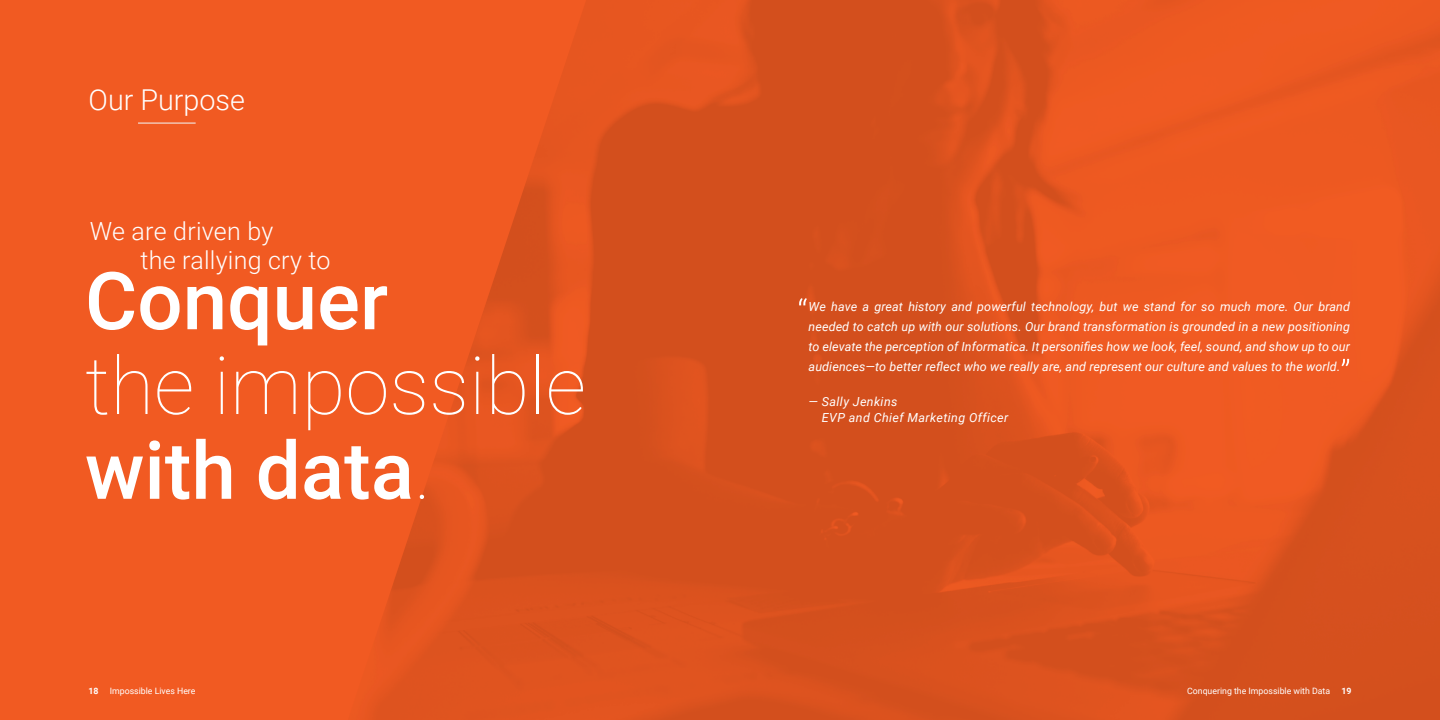
<style>
.page{position:relative;width:1440px;height:720px;background:#fff}
.page>*{position:absolute;margin:0;border:0;box-sizing:border-box;transform-origin:0 0}
.t1{font:100 80px/84.8px "Roboto";color:#fff}
.t2{font:500 80px "Roboto";color:#fff}
.t3{font:300 28.75px "Roboto";color:#fff}
.t4{font:300 25px/28.8px "Roboto";letter-spacing:.01em;color:#fff}
.t5{font:italic 12.5px/20px "Roboto";letter-spacing:.01em;color:#fff;text-align:justify}
.t6{font:italic 12.5px/16.2px "Roboto";letter-spacing:.03em;color:#fff}
.t7{font:8.75px "Roboto";color:#fff}
.t8{font:700 8.75px "Roboto";color:#fff}
.s1{font-weight:500}
</style>
<div class="page">
<img style="left:586px;top:0;width:854px;height:720px">
<svg style="left:0;top:0;width:586px;height:720px;background:#ed5821"></svg>
<hr style="left:138px;top:123px;width:58px;height:1px;background:#f2f9fa">
<svg style="left:799px;top:298px;width:8px;height:7px"></svg>
<svg style="left:1341px;top:359px;width:8px;height:7px"></svg>
<h2 class="t3" style="left:89px;top:80px;width:158px">Our Purpose</h2>
<h3 class="t4" style="left:140px;top:216px;width:192px;text-indent:-51px">We are driven by<br>the rallying cry to</h3>
<h1 class="t2" style="left:85px;top:245px;width:305px">Conquer</h1>
<h1 class="t1" style="left:85px;top:340px;width:503px">the impossible <span class="s1">with data</span>.</h1>
<p class="t5" style="left:809px;top:296px;width:543px">We have a great history and powerful technology, but we stand for so much more. Our brand needed to catch up with our solutions. Our brand transformation is grounded in a new positioning to elevate the perception of Informatica. It personifies how we look, feel, sound, and show up to our audiences—to better reflect who we really are, and represent our culture and values to the world.</p>
<p class="t6" style="left:822px;top:393px;width:188px;text-indent:-13px">— Sally Jenkins<br>EVP and Chief Marketing Officer</p>
<p class="t8" style="left:89px;top:685px;width:12px">18</p>
<p class="t7" style="left:110px;top:685px;width:87px">Impossible Lives Here</p>
<p class="t7" style="left:1187px;top:685px;width:145px">Conquering the Impossible with Data</p>
<p class="t8" style="left:1341px;top:685px;width:12px">19</p>
</div>
